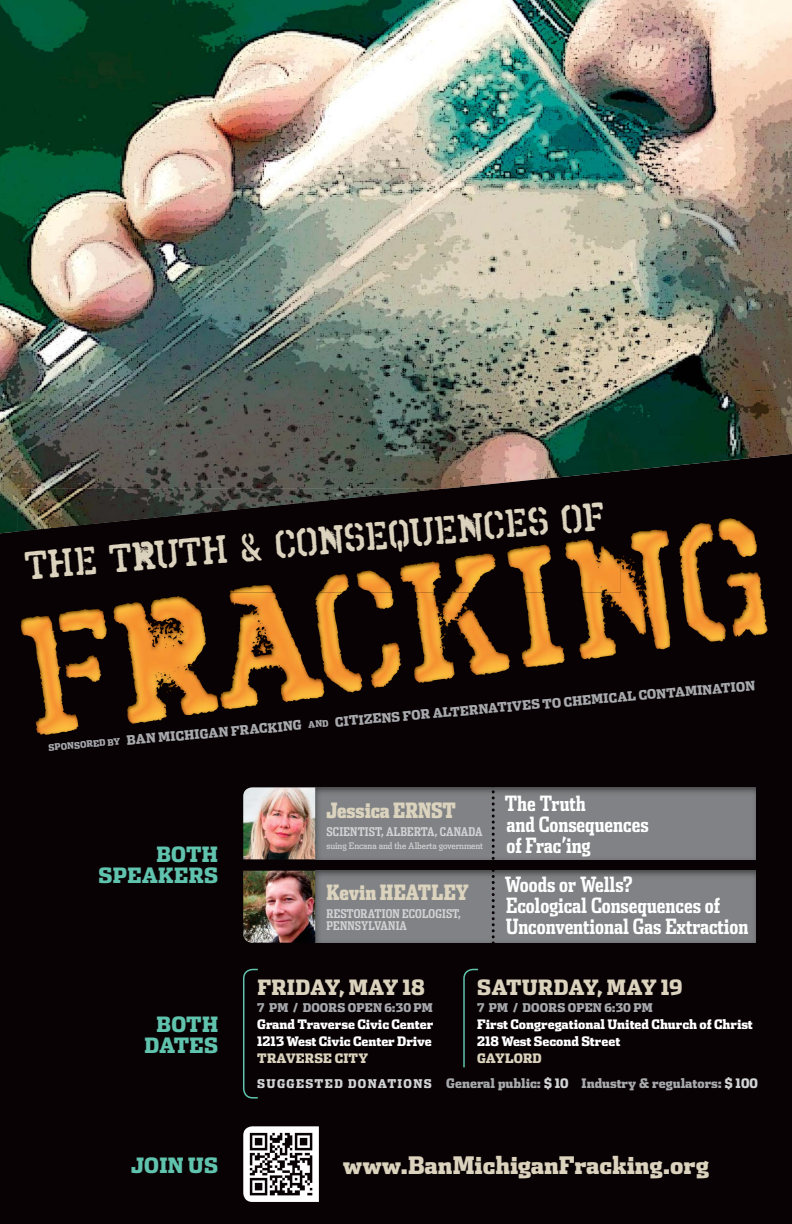
<style>
.page{position:relative;width:792px;height:1224px;background:#fff}
.page>*{position:absolute;margin:0;border:0;box-sizing:border-box;transform-origin:0 0}
.t1{font:700 40px "Octin Spraypaint B Rg";color:#dbd3bd}
.t2{font:900 24px "Dispatch Cond";color:#dbd3bd}
.t3{font:700 21px/21px "Dispatch Comp";color:#fff}
.t4{font:900 21px/21px "Dispatch Cond";letter-spacing:.015em;color:#60c3ad;text-align:center}
.t5{font:900 21px "Dispatch Cond";letter-spacing:.005em;color:#dbd3bd}
.t6{font:900 21px "Dispatch Comp";color:#dbd3bd}
.t7{font:900 13px/25.6px "Dispatch Cond";color:#a7a9ac;text-align:center}
.t8{font:900 13px/17px "Dispatch Cond";color:#fff}
.t9{font:900 13px "Dispatch Cond";letter-spacing:.015em;color:#dbd3bd}
.t10{font:700 12px/12px "Dispatch Comp";letter-spacing:.015em;color:#d1d3d4}
.t11{font:900 12px "Dispatch Cond";letter-spacing:.015em;color:#a7a9ac}
.t12{font:9px "Dispatch Cond";letter-spacing:-.01em;color:#d1d3d4}
.s1{font-size:9px}
.s2{color:#dbd3bd}
.s3{font-size:12px;color:#d1d3d4}
.s4{color:#d1d3d4}
</style>
<div class="page">
<img style="left:0;top:0;width:792px;height:453px">
<div style="left:0;top:453px;width:792px;height:771px;background:#090204"></div>
<img style="left:315px;top:787px;width:441px;height:72px">
<img style="left:315px;top:871px;width:441px;height:72px">
<img style="left:152px;top:595px;width:17px;height:1px">
<img style="left:726px;top:570px;width:27px;height:2px">
<img style="left:21px;top:616px;width:57px;height:119px">
<img style="left:113px;top:596px;width:105px;height:128px">
<img style="left:220px;top:692px;width:104px;height:17px">
<img style="left:169px;top:592px;width:193px;height:100px">
<img style="left:371px;top:675px;width:30px;height:13px">
<img style="left:414px;top:675px;width:41px;height:8px">
<img style="left:65px;top:655px;width:36px;height:27px">
<img style="left:281px;top:642px;width:229px;height:33px">
<img style="left:522px;top:642px;width:43px;height:25px">
<img style="left:579px;top:642px;width:91px;height:17px">
<img style="left:262px;top:523px;width:464px;height:119px">
<img style="left:59px;top:609px;width:48px;height:30px">
<svg style="left:254px;top:636px;width:12px;height:18px"></svg>
<img style="left:726px;top:572px;width:42px;height:65px">
<svg style="left:459px;top:632px;width:3px;height:4px"></svg>
<svg style="left:166px;top:623px;width:11px;height:4px"></svg>
<img style="left:154px;top:615px;width:494px;height:8px">
<svg style="left:464px;top:606px;width:4px;height:4px"></svg>
<img style="left:370px;top:592px;width:24px;height:17px">
<svg style="left:605px;top:602px;width:8px;height:5px"></svg>
<img style="left:438px;top:599px;width:171px;height:3px">
<img style="left:630px;top:559px;width:11px;height:21px">
<img style="left:718px;top:518px;width:39px;height:39px">
<svg style="left:243px;top:1126px;width:76px;height:76px"></svg>
<img style="left:243px;top:871px;width:72px;height:72px">
<img style="left:243px;top:787px;width:72px;height:72px">
<svg style="left:242px;top:968px;width:17px;height:131px;background:#111514"></svg>
<svg style="left:463px;top:968px;width:17px;height:101px;background:#111413"></svg>
<svg style="left:492px;top:778px;width:3px;height:170px"></svg>
<img style="left:17px;top:489px;width:71px;height:34px">
<img style="left:88px;top:489px;width:533px;height:103px">
<img style="left:17px;top:523px;width:71px;height:69px">
<img style="left:230px;top:585px;width:43px;height:7px">
<img style="left:319px;top:574px;width:30px;height:18px">
<img style="left:400px;top:561px;width:41px;height:31px">
<img style="left:451px;top:554px;width:45px;height:38px">
<img style="left:507px;top:545px;width:44px;height:47px">
<img style="left:565px;top:539px;width:56px;height:53px">
<img style="left:357px;top:571px;width:35px;height:21px">
<h1 class="t1" style="left:23px;top:543px;width:584px;rotate:-5deg">THE TRUTH &amp; CONSEQUENCES OF</h1>
<p class="t7" style="left:47px;top:735px;width:711px;rotate:-5deg"><span class="s1">SPONSORED BY</span> BAN MICHIGAN FRACKING <span class="s1">AND</span> CITIZENS FOR ALTERNATIVES TO CHEMICAL CONTAMINATION</p>
<h3 class="t4" style="left:99px;top:846px;width:121px;text-align:right">BOTH<br>SPEAKERS</h3>
<h3 class="t4" style="left:144px;top:1015px;width:75px">BOTH<br>DATES</h3>
<h3 class="t4" style="left:131px;top:1156px;width:89px">JOIN US</h3>
<h3 class="t6" style="left:326px;top:802px;width:131px">Jessica ERNST</h3>
<p class="t10" style="left:327px;top:826px;width:158px">SCIENTIST, ALBERTA, CANADA</p>
<p class="t12" style="left:326px;top:842px;width:158px">suing Encana and the Alberta government</p>
<h3 class="t6" style="left:326px;top:884px;width:144px">Kevin HEATLEY</h3>
<p class="t10" style="left:327px;top:908px;width:136px">RESTORATION ECOLOGIST,<br>PENNSYLVANIA</p>
<h3 class="t3" style="left:505px;top:794px;width:145px">The Truth<br>and Consequences of Frac’ing</h3>
<h3 class="t3" style="left:505px;top:875px;width:245px">Woods or Wells?<br>Ecological Consequences of<br>Unconventional Gas Extraction</h3>
<h3 class="t5" style="left:257px;top:979px;width:169px">FRIDAY, MAY 18</h3>
<p class="t11" style="left:257px;top:1003px;width:177px">7 PM / DOORS OPEN 6:30 PM</p>
<p class="t8" style="left:257px;top:1016px;width:178px">Grand Traverse Civic Center<br>1213 West Civic Center Drive</p>
<p class="t9" style="left:257px;top:1053px;width:112px">TRAVERSE CITY</p>
<h3 class="t5" style="left:477px;top:979px;width:207px">SATURDAY, MAY 19</h3>
<p class="t11" style="left:477px;top:1003px;width:177px">7 PM / DOORS OPEN 6:30 PM</p>
<p class="t8" style="left:477px;top:1016px;width:277px">First Congregational United Church of Christ<br>218 West Second Street</p>
<p class="t7" style="left:257px;top:1046px;width:502px"><span class="s2">GAYLORD<br></span><span class="s3">SUGGESTED DONATIONS</span> General public: <span class="s4">$ 10</span> Industry &amp; regulators: <span class="s4">$ 100</span></p>
<h2 class="t2" style="left:343px;top:1156px;width:368px">www.BanMichiganFracking.org</h2>
</div>
